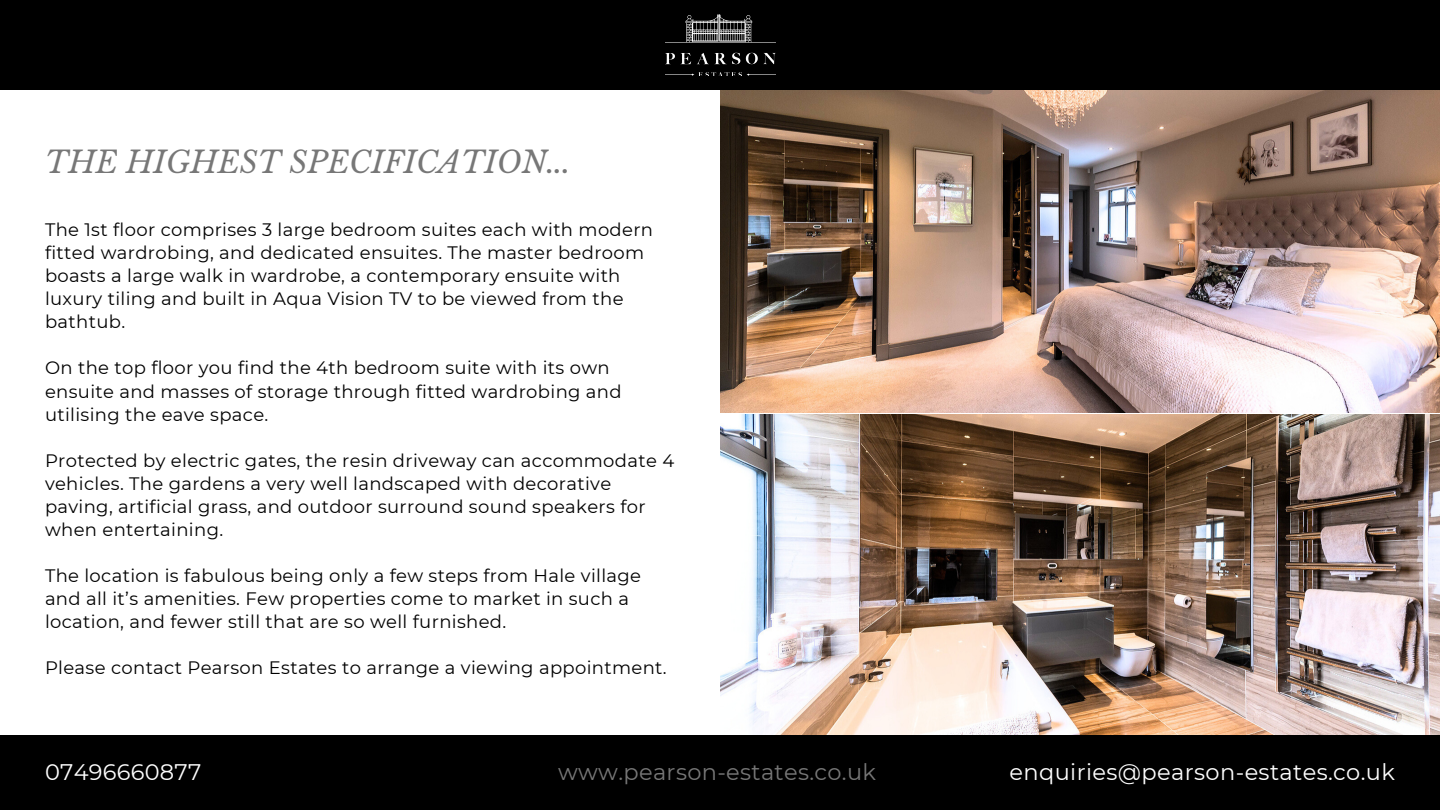
<style>
.page{position:relative;width:1440px;height:810px;background:#fff}
.page>*{position:absolute;margin:0;border:0;box-sizing:border-box;transform-origin:0 0}
.t1{font:italic 30px "Libre Baskerville";color:#777}
.t2{font:22.5px "Montserrat";letter-spacing:.015em;color:#fff}
.t3{font:22.5px "Montserrat";letter-spacing:.015em;color:#777}
.t4{font:18px/23.1px "Montserrat";letter-spacing:.02em;color:#000}
</style>
<div class="page">
<img style="left:720px;top:90px;width:720px;height:322px">
<img style="left:720px;top:414px;width:720px;height:322px">
<div style="left:0;top:736px;width:1440px;height:74px;background:#000"></div>
<div style="left:0;top:0;width:1440px;height:90px;background:#000"></div>
<img style="left:665px;top:14px;width:110px;height:62px">
<p class="t1" style="left:45px;top:144px;width:527px">THE HIGHEST SPECIFICATION...</p>
<p class="t4" style="left:45px;top:218px;width:610px">The 1st floor comprises 3 large bedroom suites each with modern fitted wardrobing, and dedicated ensuites. The master bedroom boasts a large walk in wardrobe, a contemporary ensuite with luxury tiling and built in Aqua Vision TV to be viewed from the bathtub.</p>
<p class="t4" style="left:45px;top:356px;width:578px">On the top floor you find the 4th bedroom suite with its own ensuite and masses of storage through fitted wardrobing and utilising the eave space.</p>
<p class="t4" style="left:45px;top:449px;width:631px">Protected by electric gates, the resin driveway can accommodate 4 vehicles. The gardens a very well landscaped with decorative paving, artificial grass, and outdoor surround sound speakers for when entertaining.</p>
<p class="t4" style="left:45px;top:564px;width:598px">The location is fabulous being only a few steps from Hale village and all it’s amenities. Few properties come to market in such a location, and fewer still that are so well furnished.</p>
<p class="t4" style="left:45px;top:656px;width:623px">Please contact Pearson Estates to arrange a viewing appointment.</p>
<p class="t2" style="left:45px;top:758px;width:158px">07496660877</p>
<p class="t3" style="left:558px;top:758px;width:319px">www.pearson-estates.co.uk</p>
<p class="t2" style="left:1010px;top:758px;width:387px">enquiries@pearson-estates.co.uk</p>
</div>
